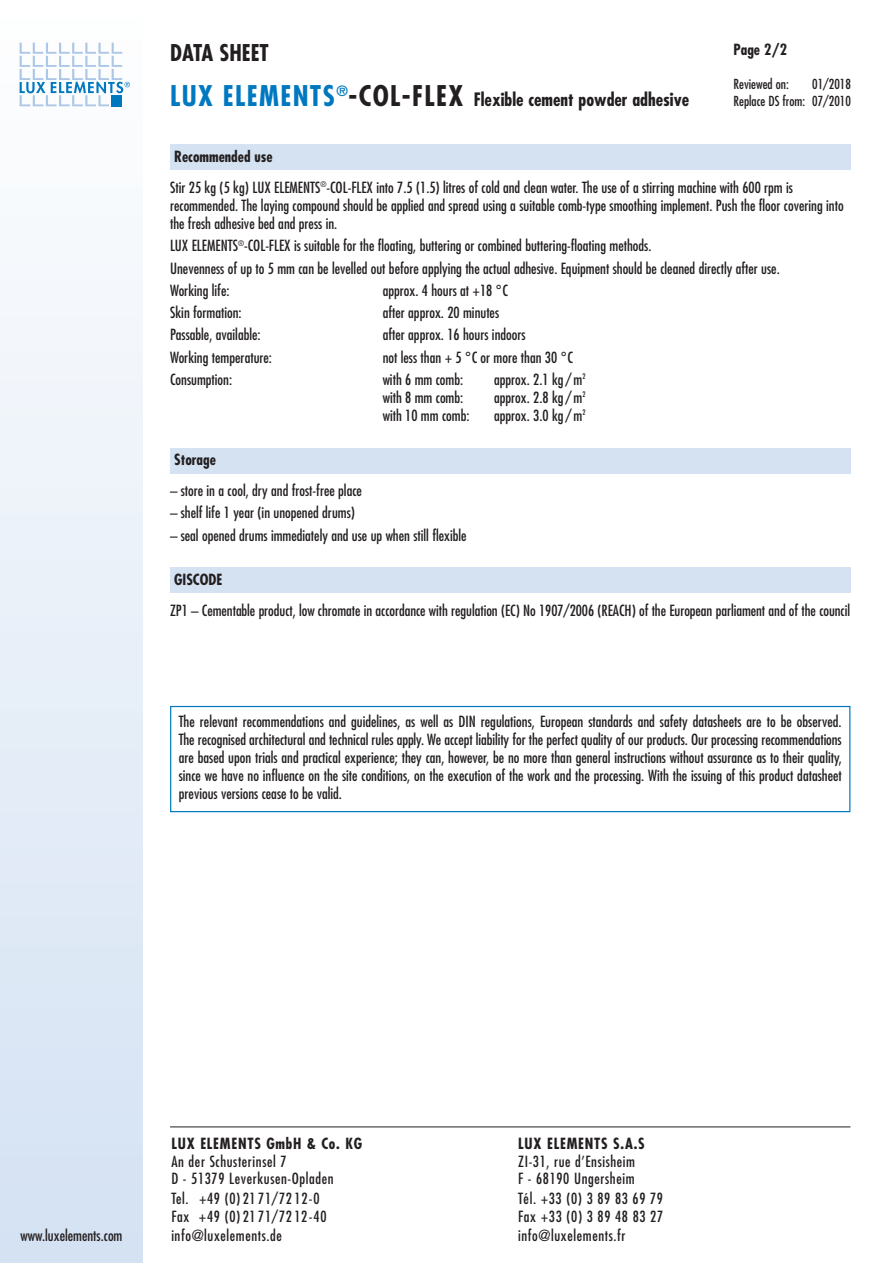
<style>
.page{position:relative;width:893px;height:1263px;background:#fff}
.page>*{position:absolute;margin:0;border:0;box-sizing:border-box;transform-origin:0 0}
.t1{font:700 condensed 22.5px "Futura";color:#231f20}
.t2{font:700 condensed 18px "Futura";color:#231f20}
.t3{font:condensed 15px/18px "Futura";color:#231f20}
.t4{font:condensed 15px/17.5px "Futura";letter-spacing:.04em;color:#231f20}
.t5{font:700 condensed 15px "Futura";letter-spacing:.05em;color:#231f20}
.t6{font:700 condensed 15px "Futura";color:#231f20}
.t7{font:condensed 13.5px/17.2px "Futura";color:#231f20;text-align:right}
.s1{font-size:27.75px;color:#0078c0}
.s2{font-size:27.75px}
.s3{font-weight:700}
</style>
<div class="page">
<div style="left:0;top:0;width:142px;height:1263px;background:linear-gradient(to bottom,#fefefe,#d4e1f3)"></div>
<svg style="left:20px;top:43px;width:110px;height:63px"></svg>
<div style="left:170px;top:145px;width:680px;height:25px;background:#d4e2f2"></div>
<div style="left:170px;top:449px;width:680px;height:25px;background:#d4e2f2"></div>
<div style="left:170px;top:568px;width:680px;height:25px;background:#d4e2f2"></div>
<div style="left:170px;top:706px;width:680px;height:106px;border:1px solid #0078c0"></div>
<hr style="left:170px;top:1126px;width:680px;height:1px;background:#231f20">
<h1 class="t1" style="left:170px;top:42px;width:100px">DATA SHEET</h1>
<p class="t2" style="left:170px;top:92px;width:521px"><span class="s1">LUX ELEMENTS</span><sup>®</sup><span class="s2">-COL-FLEX</span> Flexible cement powder adhesive</p>
<p class="t5" style="left:733px;top:43px;width:55px">Page 2/2</p>
<p class="t7" style="left:733px;top:76px;width:57px">Reviewed on:</p>
<p class="t7" style="left:733px;top:76px;width:119px">01/2018<br>Replace DS from: 07/2010</p>
<p class="t3" style="left:170px;top:142px;width:624px;line-height:30.8px"><span class="s3">Recommended use<br></span>Stir 25 kg (5 kg) LUX ELEMENTS<sup>®</sup>-COL-FLEX into 7.5 (1.5) litres of cold and clean water. The use of a stirring machine with 600 rpm is</p>
<p class="t3" style="left:170px;top:197px;width:675px">recommended. The laying compound should be applied and spread using a suitable comb-type smoothing implement. Push the floor covering into the fresh adhesive bed and press in.</p>
<p class="t3" style="left:170px;top:235px;width:611px;line-height:22.2px">LUX ELEMENTS<sup>®</sup>-COL-FLEX is suitable for the floating, buttering or combined buttering-floating methods.<br>Unevenness of up to 5 mm can be levelled out before applying the actual adhesive. Equipment should be cleaned directly after use.<br>Working life:</p>
<p class="t3" style="left:383px;top:282px;width:127px">approx. 4 hours at +18 °C</p>
<p class="t3" style="left:170px;top:304px;width:73px">Skin formation:</p>
<p class="t3" style="left:383px;top:304px;width:118px">after approx. 20 minutes</p>
<p class="t3" style="left:170px;top:327px;width:92px">Passable, available:</p>
<p class="t3" style="left:383px;top:327px;width:144px">after approx. 16 hours indoors</p>
<p class="t3" style="left:170px;top:349px;width:103px">Working temperature:</p>
<p class="t3" style="left:383px;top:349px;width:192px">not less than + 5 °C or more than 30 °C</p>
<p class="t3" style="left:170px;top:371px;width:64px">Consumption:</p>
<p class="t3" style="left:383px;top:371px;width:82px">with 6 mm comb:</p>
<p class="t3" style="left:494px;top:371px;width:93px">approx. 2.1 kg /m<sup>2</sup></p>
<p class="t3" style="left:383px;top:389px;width:82px">with 8 mm comb:</p>
<p class="t3" style="left:494px;top:389px;width:93px">approx. 2.8 kg /m<sup>2</sup></p>
<p class="t3" style="left:383px;top:407px;width:88px">with 10 mm comb:</p>
<p class="t3" style="left:494px;top:407px;width:93px">approx. 3.0 kg /m<sup>2</sup></p>
<p class="t6" style="left:174px;top:453px;width:43px">Storage</p>
<p class="t3" style="left:170px;top:482px;width:193px">– store in a cool, dry and frost-free place</p>
<p class="t3" style="left:170px;top:505px;width:186px">– shelf life 1 year (in unopened drums)</p>
<p class="t3" style="left:170px;top:527px;width:298px">– seal opened drums immediately and use up when still flexible</p>
<p class="t6" style="left:174px;top:573px;width:50px">GISCODE</p>
<p class="t3" style="left:170px;top:602px;width:681px">ZP1 – Cementable product, low chromate in accordance with regulation (EC) No 1907/2006 (REACH) of the European parliament and of the council</p>
<p class="t3" style="left:179px;top:713px;width:665px;text-align:justify">The relevant recommendations and guidelines, as well as DIN regulations, European standards and safety datasheets are to be observed.<br>The recognised architectural and technical rules apply. We accept liability for the perfect quality of our products. Our processing recommendations are based upon trials and practical experience; they can, however, be no more than general instructions without assurance as to their quality, since we have no influence on the site conditions, on the execution of the work and the processing. With the issuing of this product datasheet previous versions cease to be valid.</p>
<p class="t3" style="left:21px;top:1227px;width:103px">www.luxelements.com</p>
<p class="t5" style="left:171px;top:1137px;width:192px">LUX ELEMENTS GmbH &amp; Co. KG</p>
<p class="t4" style="left:171px;top:1153px;width:164px">An der Schusterinsel 7<br>D - 51379 Leverkusen-Opladen</p>
<p class="t4" style="left:171px;top:1190px;width:157px">Tel. +49 (0) 21 71/72 12-0<br>Fax +49 (0) 21 71/72 12-40</p>
<p class="t4" style="left:171px;top:1228px;width:112px">info@luxelements.de</p>
<p class="t5" style="left:518px;top:1137px;width:128px">LUX ELEMENTS S.A.S</p>
<p class="t4" style="left:518px;top:1153px;width:118px">ZI-31, rue d’Ensisheim<br>F - 68190 Ungersheim</p>
<p class="t4" style="left:518px;top:1190px;width:147px">Tél. +33 (0) 3 89 83 69 79<br>Fax +33 (0) 3 89 48 83 27</p>
<p class="t4" style="left:518px;top:1228px;width:109px">info@luxelements.fr</p>
</div>
